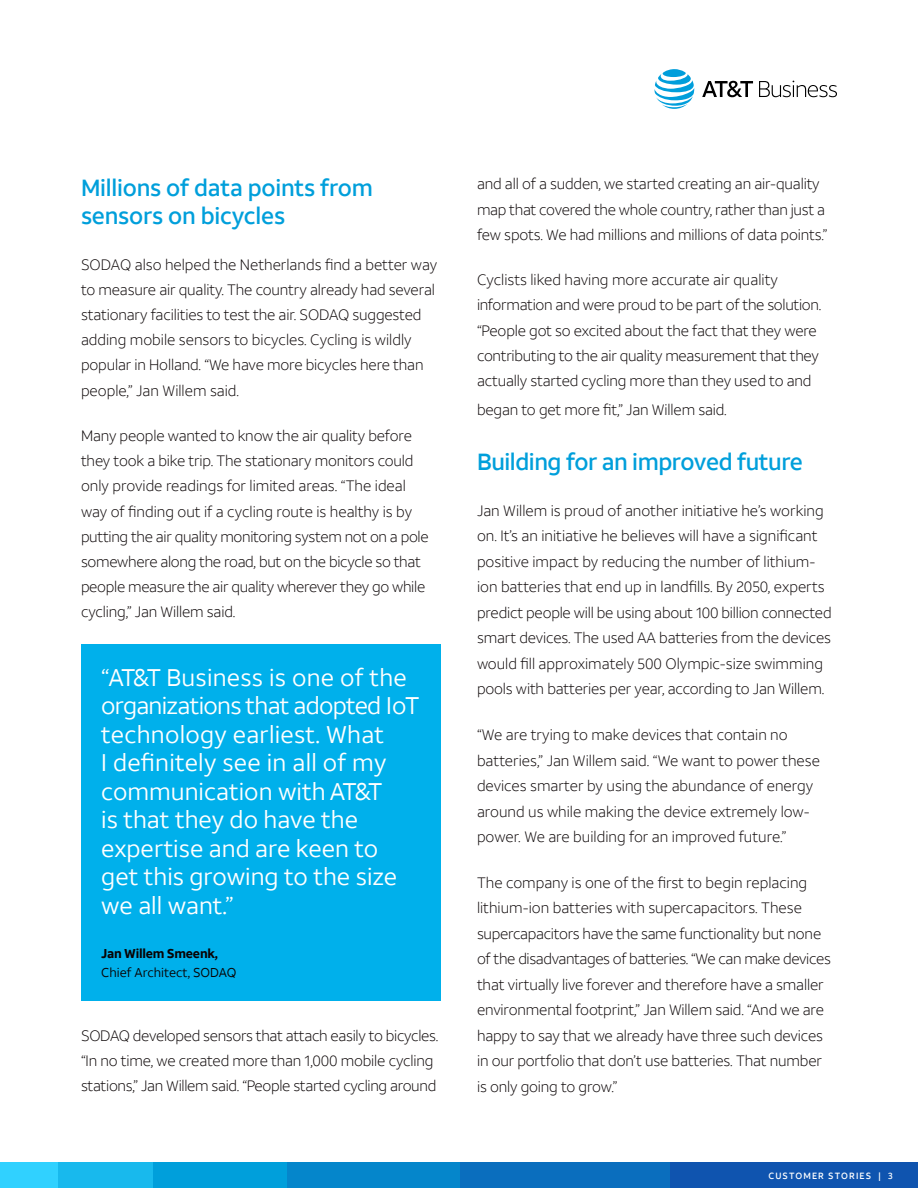
<style>
.page{position:relative;width:918px;height:1188px;background:#fff}
.page>*{position:absolute;margin:0;border:0;box-sizing:border-box;transform-origin:0 0}
.t1{font:24px/28.5px "ATT Aleck Sans";color:#fff}
.t2{font:500 23.25px/28.5px "ATT Aleck Sans";letter-spacing:-.01em;color:#009fdb}
.t3{font:300 15px/25.2px "ATT Aleck Sans";letter-spacing:-.01em;color:#090304}
.t4{font:12.75px "ATT Aleck Sans";color:#090304}
.t5{font:700 12.75px "ATT Aleck Sans";letter-spacing:-.02em;color:#090304}
.t6{font:500 9px "ATT Aleck Sans";letter-spacing:.12em;color:#fff}
</style>
<div class="page">
<div style="left:669px;top:1163px;width:249px;height:25px;background:#0f54af"></div>
<div style="left:459px;top:1163px;width:211px;height:25px;background:#0a6ebe"></div>
<div style="left:287px;top:1163px;width:172px;height:25px;background:#0586cb"></div>
<div style="left:153px;top:1163px;width:134px;height:25px;background:#009fdb"></div>
<div style="left:57px;top:1163px;width:96px;height:25px;background:#18b9ed"></div>
<div style="left:0;top:1162px;width:57px;height:26px;background:#30d1ff"></div>
<svg style="left:654px;top:69px;width:40px;height:40px"></svg>
<svg style="left:702px;top:81px;width:51px;height:16px"></svg>
<svg style="left:759px;top:81px;width:78px;height:16px"></svg>
<div style="left:81px;top:644px;width:360px;height:356px;background:#00b0eb"></div>
<h2 class="t2" style="left:81px;top:173px;width:293px">Millions of data points from sensors on bicycles</h2>
<p class="t3" style="left:81px;top:252px;width:358px">SODAQ also helped the Netherlands find a better way to measure air quality. The country already had several stationary facilities to test the air. SODAQ suggested adding mobile sensors to bicycles. Cycling is wildly popular in Holland. “We have more bicycles here than people,” Jan Willem said.</p>
<p class="t3" style="left:81px;top:423px;width:349px">Many people wanted to know the air quality before they took a bike trip. The stationary monitors could only provide readings for limited areas. “The ideal way of finding out if a cycling route is healthy is by putting the air quality monitoring system not on a pole somewhere along the road, but on the bicycle so that people measure the air quality wherever they go while cycling,” Jan Willem said.</p>
<h1 class="t1" style="left:101px;top:663px;width:320px">“AT&amp;T Business is one of the organizations that adopted IoT technology earliest. What<br>I definitely see in all of my communication with AT&amp;T<br>is that they do have the expertise and are keen to get this growing to the size we all want.”</h1>
<p class="t5" style="left:101px;top:945px;width:118px">Jan Willem Smeenk,</p>
<p class="t4" style="left:101px;top:964px;width:137px">Chief Architect, SODAQ</p>
<p class="t3" style="left:81px;top:1023px;width:359px">SODAQ developed sensors that attach easily to bicycles. “In no time, we created more than 1,000 mobile cycling stations,” Jan Willem said. “People started cycling around</p>
<p class="t3" style="left:477px;top:171px;width:352px">and all of a sudden, we started creating an air-quality map that covered the whole country, rather than just a few spots. We had millions and millions of data points.”</p>
<p class="t3" style="left:477px;top:267px;width:346px">Cyclists liked having more accurate air quality information and were proud to be part of the solution. “People got so excited about the fact that they were contributing to the air quality measurement that they actually started cycling more than they used to and</p>
<p class="t3" style="left:477px;top:397px;width:251px">began to get more fit,” Jan Willem said.</p>
<h2 class="t2" style="left:477px;top:448px;width:328px">Building for an improved future</h2>
<p class="t3" style="left:477px;top:498px;width:356px">Jan Willem is proud of another initiative he’s working on. It’s an initiative he believes will have a significant positive impact by reducing the number of lithium&shy;ion batteries that end up in landfills. By 2050, experts predict people will be using about 100 billion connected smart devices. The used AA batteries from the devices would fill approximately 500 Olympic-size swimming pools with batteries per year, according to Jan Willem.</p>
<p class="t3" style="left:477px;top:722px;width:344px">“We are trying to make devices that contain no batteries,” Jan Willem said. “We want to power these devices smarter by using the abundance of energy around us while making the device extremely low&shy;power. We are building for an improved future.”</p>
<p class="t3" style="left:477px;top:870px;width:355px">The company is one of the first to begin replacing lithium-ion batteries with supercapacitors. These supercapacitors have the same functionality but none of the disadvantages of batteries. “We can make devices that virtually live forever and therefore have a smaller environmental footprint,” Jan Willem said. “And we are happy to say that we already have three such devices in our portfolio that don’t use batteries. That number is only going to grow.”</p>
<p class="t6" style="left:768px;top:1170px;width:126px">CUSTOMER STORIES | 3</p>
</div>
